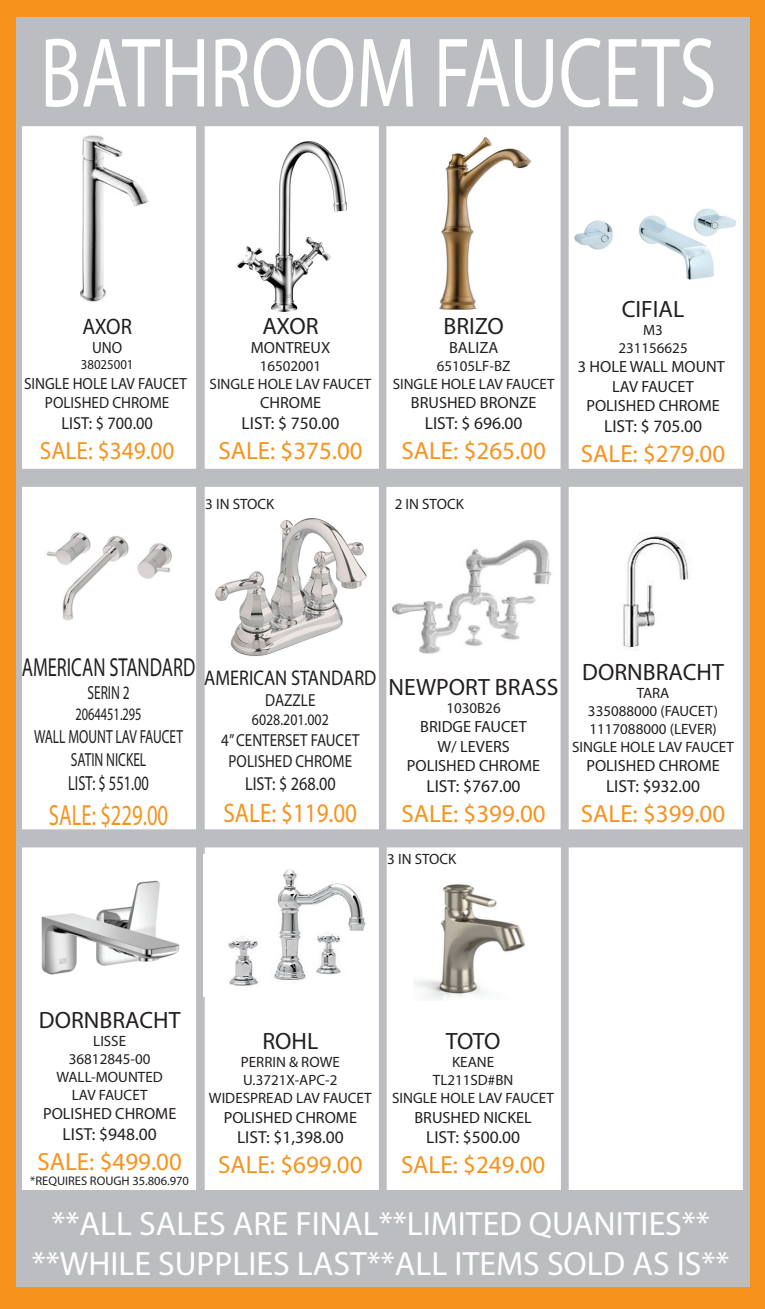
<style>
.page{position:relative;width:765px;height:1309px;background:#f7931d}
.page>*{position:absolute;margin:0;border:0;box-sizing:border-box;transform-origin:0 0}
.t1{font:99.62px "Myriad Pro";color:#fff;scale:.77 1}
.t2{font:33.75px/40.5px "Myriad Pro";color:#fff;text-align:center}
.t3{font:29.25px "Myriad Pro";color:#f7931d;scale:.71 1}
.t4{font:26.88px "Myriad Pro";color:#f7931d;scale:.86 1}
.t5{font:26.12px "Myriad Pro";color:#231f20;scale:.71 1}
.t6{font:24.88px "Myriad Pro";color:#f7931d}
.t7{font:24.88px "Myriad Pro";color:#f7931d;scale:.94 1}
.t8{font:23.62px "Myriad Pro";color:#231f20}
.t9{font:22.38px "Myriad Pro";color:#231f20;scale:.94 1}
.t10{font:21.25px "Myriad Pro";color:#231f20;scale:.86 1}
.t11{font:20.5px "Myriad Pro";color:#231f20;scale:.71 1}
.t12{font:19px/22.9px "Myriad Pro";color:#231f20;text-align:center;scale:.71 1}
.t13{font:18.75px "Myriad Pro";color:#231f20;scale:.86 1}
.t14{font:17.5px "Myriad Pro";color:#231f20}
.t15{font:17.5px/21px "Myriad Pro";color:#231f20;text-align:center;scale:.86 1}
.t16{font:17.5px "Myriad Pro";color:#231f20;scale:.94 1}
.t17{font:17.5px "Myriad Pro";color:#231f20;scale:.71 1}
.t18{font:16.25px/19.4px "Myriad Pro";color:#231f20;text-align:center}
.t19{font:16.25px/19.4px "Myriad Pro";color:#231f20;text-align:center;scale:.94 1}
.t20{font:16.12px "Myriad Pro";color:#231f20;scale:.86 1}
.t21{font:15px/18px "Myriad Pro";color:#231f20;text-align:center}
.t22{font:13.75px "Myriad Pro";color:#231f20;scale:.94 1}
.t23{font:12.5px "Myriad Pro";color:#231f20}
</style>
<div class="page">
<div style="left:16px;top:17px;width:734px;height:1269px;background:#bcbdc0"></div>
<div style="left:22px;top:126px;width:174px;height:343px;background:#fff;border:1px solid #fff"></div>
<div style="left:205px;top:126px;width:174px;height:343px;background:#fff;border:1px solid #fff"></div>
<div style="left:386px;top:126px;width:175px;height:343px;background:#fff;border:1px solid #fff"></div>
<div style="left:569px;top:126px;width:174px;height:343px;background:#fff;border:1px solid #fff"></div>
<div style="left:205px;top:487px;width:174px;height:342px;background:#fff"></div>
<div style="left:386px;top:487px;width:175px;height:342px;background:#fff;border:1px solid #fff"></div>
<div style="left:569px;top:487px;width:174px;height:342px;background:#fff"></div>
<div style="left:22px;top:487px;width:174px;height:342px;background:#fff"></div>
<img style="left:80px;top:136px;width:68px;height:165px">
<img style="left:236px;top:141px;width:111px;height:171px">
<img style="left:439px;top:137px;width:93px;height:173px">
<img style="left:575px;top:208px;width:161px;height:72px">
<img style="left:46px;top:532px;width:126px;height:89px">
<img style="left:214px;top:518px;width:153px;height:138px">
<img style="left:392px;top:540px;width:160px;height:114px">
<img style="left:622px;top:532px;width:68px;height:118px">
<div style="left:22px;top:847px;width:174px;height:343px;background:#fff"></div>
<div style="left:387px;top:847px;width:174px;height:343px;background:#fff"></div>
<div style="left:205px;top:847px;width:174px;height:343px;background:#fff"></div>
<div style="left:569px;top:847px;width:174px;height:343px;background:#fff"></div>
<img style="left:41px;top:880px;width:139px;height:95px">
<img style="left:204px;top:855px;width:162px;height:142px">
<img style="left:414px;top:884px;width:111px;height:116px">
<h1 class="t1" style="left:40px;top:12px;width:880px">BATHROOM FAUCETS</h1>
<h3 class="t9" style="left:82px;top:312px;width:54px">AXOR</h3>
<p class="t19" style="left:92px;top:337px;width:34px">UNO</p>
<p class="t22" style="left:81px;top:356px;width:58px">38025001</p>
<p class="t19" style="left:24px;top:373px;width:175px">SINGLE HOLE LAV FAUCET<br>POLISHED CHROME</p>
<p class="t16" style="left:62px;top:412px;width:99px">LIST: $ 700.00</p>
<h3 class="t7" style="left:40px;top:435px;width:145px">SALE: $349.00</h3>
<h3 class="t8" style="left:262px;top:311px;width:58px">AXOR</h3>
<p class="t18" style="left:251px;top:337px;width:81px">MONTREUX</p>
<p class="t21" style="left:210px;top:357px;width:163px">16502001<br>SINGLE HOLE LAV FAUCET</p>
<p class="t18" style="left:260px;top:393px;width:63px">CHROME</p>
<p class="t14" style="left:242px;top:412px;width:99px">LIST: $ 750.00</p>
<h3 class="t6" style="left:218px;top:435px;width:146px">SALE: $375.00</h3>
<p class="t21" style="left:205px;top:494px;width:71px">3 IN STOCK</p>
<h3 class="t8" style="left:444px;top:311px;width:62px">BRIZO</h3>
<p class="t18" style="left:449px;top:337px;width:51px">BALIZA</p>
<p class="t21" style="left:393px;top:357px;width:163px">65105LF-BZ<br>SINGLE HOLE LAV FAUCET</p>
<p class="t18" style="left:411px;top:393px;width:127px">BRUSHED BRONZE</p>
<p class="t14" style="left:425px;top:412px;width:99px">LIST: $ 696.00</p>
<h3 class="t6" style="left:402px;top:435px;width:146px">SALE: $265.00</h3>
<p class="t21" style="left:395px;top:494px;width:71px">2 IN STOCK</p>
<h3 class="t8" style="left:622px;top:295px;width:64px">CIFIAL</h3>
<p class="t21" style="left:618px;top:321px;width:71px">M3<br>231156625</p>
<p class="t18" style="left:578px;top:357px;width:149px">3 HOLE WALL MOUNT<br>LAV FAUCET<br>POLISHED CHROME</p>
<p class="t14" style="left:604px;top:415px;width:99px">LIST: $ 705.00</p>
<h3 class="t6" style="left:581px;top:438px;width:146px">SALE: $279.00</h3>
<h3 class="t5" style="left:22px;top:651px;width:246px">AMERICAN STANDARD</h3>
<p class="t12" style="left:87px;top:680px;width:61px">SERIN 2</p>
<p class="t17" style="left:76px;top:703px;width:95px">2064451.295</p>
<p class="t12" style="left:34px;top:724px;width:211px">WALL MOUNT LAV FAUCET<br>SATIN NICKEL</p>
<h3 class="t11" style="left:68px;top:770px;width:115px">LIST: $ 551.00</h3>
<h3 class="t3" style="left:49px;top:797px;width:170px">SALE: $229.00</h3>
<h3 class="t10" style="left:204px;top:665px;width:202px">AMERICAN STANDARD</h3>
<p class="t15" style="left:265px;top:689px;width:60px">DAZZLE</p>
<p class="t20" style="left:252px;top:710px;width:91px">6028.201.002</p>
<p class="t15" style="left:221px;top:729px;width:162px">4” CENTERSET FAUCET<br>POLISHED CHROME</p>
<p class="t13" style="left:245px;top:772px;width:107px">LIST: $ 268.00</p>
<h3 class="t4" style="left:224px;top:796px;width:157px">SALE: $119.00</h3>
<h3 class="t8" style="left:388px;top:672px;width:172px">NEWPORT BRASS</h3>
<p class="t21" style="left:446px;top:698px;width:56px">1030B26</p>
<p class="t18" style="left:407px;top:717px;width:135px">BRIDGE FAUCET<br>W/ LEVERS<br>POLISHED CHROME</p>
<p class="t14" style="left:426px;top:775px;width:96px">LIST: $767.00</p>
<h3 class="t6" style="left:401px;top:798px;width:146px">SALE: $399.00</h3>
<p class="t21" style="left:387px;top:849px;width:71px">3 IN STOCK</p>
<h3 class="t8" style="left:582px;top:657px;width:143px">DORNBRACHT</h3>
<p class="t21" style="left:572px;top:683px;width:163px">TARA<br>335088000 (FAUCET)<br>1117088000 (LEVER)<br>SINGLE HOLE LAV FAUCET</p>
<p class="t18" style="left:586px;top:756px;width:135px">POLISHED CHROME</p>
<p class="t14" style="left:606px;top:775px;width:96px">LIST: $932.00</p>
<h3 class="t6" style="left:581px;top:798px;width:146px">SALE: $399.00</h3>
<h3 class="t8" style="left:39px;top:1005px;width:143px">DORNBRACHT</h3>
<p class="t21" style="left:57px;top:1031px;width:108px">LISSE<br>36812845-00<br>WALL-MOUNTED<br>LAV FAUCET</p>
<p class="t18" style="left:43px;top:1104px;width:135px">POLISHED CHROME</p>
<p class="t14" style="left:63px;top:1123px;width:96px">LIST: $948.00</p>
<h3 class="t6" style="left:38px;top:1146px;width:146px">SALE: $499.00</h3>
<p class="t23" style="left:30px;top:1173px;width:160px">*REQUIRES ROUGH 35.806.970</p>
<h3 class="t8" style="left:262px;top:1026px;width:57px">ROHL</h3>
<p class="t21" style="left:209px;top:1053px;width:164px">PERRIN &amp; ROWE<br>U.3721X-APC-2<br>WIDESPREAD LAV FAUCET</p>
<p class="t18" style="left:224px;top:1107px;width:135px">POLISHED CHROME</p>
<p class="t14" style="left:237px;top:1126px;width:108px">LIST: $1,398.00</p>
<h3 class="t6" style="left:218px;top:1149px;width:146px">SALE: $699.00</h3>
<h3 class="t8" style="left:446px;top:1026px;width:56px">TOTO</h3>
<p class="t21" style="left:392px;top:1053px;width:163px">KEANE<br>TL211SD#BN<br>SINGLE HOLE LAV FAUCET</p>
<p class="t18" style="left:414px;top:1107px;width:119px">BRUSHED NICKEL</p>
<p class="t14" style="left:426px;top:1126px;width:96px">LIST: $500.00</p>
<h3 class="t6" style="left:401px;top:1149px;width:146px">SALE: $249.00</h3>
<h2 class="t2" style="left:32px;top:1202px;width:699px">**ALL SALES ARE FINAL**LIMITED QUANITIES** **WHILE SUPPLIES LAST**ALL ITEMS SOLD AS IS**</h2>
</div>
